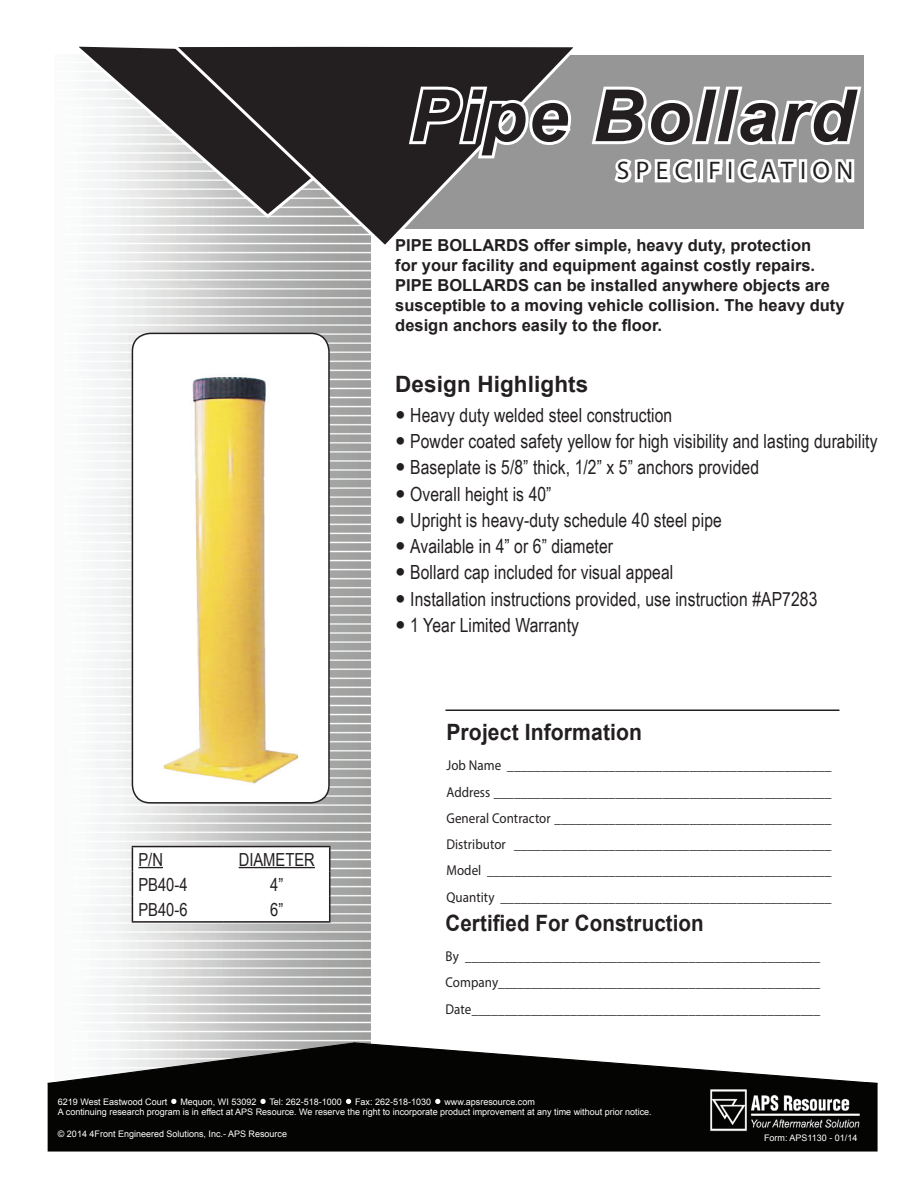
<style>
.page{position:relative;width:918px;height:1188px;background:#fff}
.page>*{position:absolute;margin:0;border:0;box-sizing:border-box;transform-origin:0 0}
.t1{font:italic 700 72px "Arial";letter-spacing:.03em;color:#231f20}
.t2{font:25.5px "Myriad Pro";letter-spacing:.25em;color:#231f20}
.t3{font:700 22.5px "Arial";letter-spacing:.005em;color:#231f20;scale:.91 1}
.t4{font:700 22.5px "Arial";letter-spacing:.005em;color:#231f20;scale:.94 1}
.t5{font:700 22.5px "Arial";letter-spacing:.005em;color:#231f20}
.t6{font:19.5px/26.2px "Arial Narrow";letter-spacing:.005em;color:#231f20}
.t7{font:18px "Arial Narrow";color:#231f20}
.t8{font:700 16.5px/19.8px "Arial";color:#231f20}
.t9{font:14.25px/26.2px "Myriad Pro";letter-spacing:.005em;color:#231f20;text-align:justify;scale:.91 1}
.t10{font:9px/10.8px "Arial";color:#fff}
</style>
<div class="page">
<div style="left:384px;top:56px;width:480px;height:173px;background:#969696"></div>
<img style="left:90px;top:220px;width:281px;height:822px">
<div style="left:48px;top:1083px;width:829px;height:68px;background:#040503"></div>
<div style="left:48px;top:1083px;width:830px;height:69px;border:1px solid #040503"></div>
<svg style="left:47px;top:1042px;width:831px;height:43px"></svg>
<img style="left:707px;top:1083px;width:156px;height:49px">
<hr style="left:446px;top:710px;width:393px;height:1px;background:#231f20">
<svg style="left:171px;top:1098px;width:6px;height:6px"></svg>
<svg style="left:260px;top:1098px;width:6px;height:6px"></svg>
<svg style="left:346px;top:1098px;width:6px;height:6px"></svg>
<svg style="left:435px;top:1098px;width:6px;height:6px"></svg>
<svg style="left:79px;top:46px;width:91px;height:174px"></svg>
<svg style="left:170px;top:46px;width:414px;height:205px"></svg>
<svg style="left:405px;top:82px;width:170px;height:81px"></svg>
<svg style="left:591px;top:86px;width:271px;height:97px"></svg>
<hr style="left:132px;top:846px;width:92px;height:1px;background:#231f20">
<hr style="left:224px;top:846px;width:106px;height:1px;background:#231f20">
<hr style="left:132px;top:921px;width:92px;height:2px;background:#231f20">
<hr style="left:224px;top:921px;width:106px;height:2px;background:#231f20">
<svg style="left:132px;top:847px;width:198px;height:75px"></svg>
<hr style="left:239px;top:867px;width:76px;height:1px;background:#231f20">
<div style="left:132px;top:333px;width:197px;height:470px;background:#fff;border-radius:18px"></div>
<img style="left:163px;top:376px;width:136px;height:408px">
<div style="left:132px;top:333px;width:198px;height:471px;border:2px solid #231f20;border-radius:18px"></div>
<h1 class="t1" style="left:410px;top:68px;width:445px">Pipe Bollard</h1>
<h2 class="t2" style="left:617px;top:155px;width:238px">SPECIFICATION</h2>
<p class="t8" style="left:395px;top:236px;width:451px">PIPE BOLLARDS offer simple, heavy duty, protection<br>for your facility and equipment against costly repairs.<br>PIPE BOLLARDS can be installed anywhere objects are susceptible to a moving vehicle collision. The heavy duty design anchors easily to the floor.</p>
<p class="t7" style="left:138px;top:846px;width:26px">P/N</p>
<p class="t7" style="left:239px;top:846px;width:78px">DIAMETER</p>
<p class="t7" style="left:138px;top:871px;width:51px">PB40-4</p>
<p class="t7" style="left:270px;top:871px;width:15px">4”</p>
<p class="t7" style="left:138px;top:896px;width:51px">PB40-6</p>
<p class="t7" style="left:270px;top:896px;width:15px">6”</p>
<h3 class="t5" style="left:395px;top:369px;width:195px">Design Highlights</h3>
<p class="t6" style="left:410px;top:401px;width:469px">Heavy duty welded steel construction<br>Powder coated safety yellow for high visibility and lasting durability Baseplate is 5/8” thick, 1/2” x 5” anchors provided<br>Overall height is 40”<br>Upright is heavy-duty schedule 40 steel pipe<br>Available in 4” or 6” diameter<br>Bollard cap included for visual appeal<br>Installation instructions provided, use instruction #AP7283<br>1 Year Limited Warranty</p>
<h3 class="t4" style="left:446px;top:717px;width:210px">Project Information</h3>
<p class="t9" style="left:446px;top:752px;width:425px">Job Name ________________________________________________ Address __________________________________________________ General Contractor _________________________________________ Distributor _______________________________________________ Model ___________________________________________________ Quantity _________________________________________________</p>
<h3 class="t3" style="left:446px;top:908px;width:285px">Certified For Construction</h3>
<p class="t9" style="left:446px;top:943px;width:413px">By ______________________________________________________ Company_________________________________________________ Date_____________________________________________________</p>
<p class="t10" style="left:58px;top:1096px;width:595px">6219 West Eastwood Court • Mequon, WI 53092 • Tel: 262-518-1000 • Fax: 262-518-1030 • www.apsresource.com<br>A continuing research program is in effect at APS Resource. We reserve the right to incorporate product improvement at any time without prior notice.</p>
<p class="t10" style="left:58px;top:1128px;width:231px">© 2014 4Front Engineered Solutions, Inc.- APS Resource</p>
<p class="t10" style="left:764px;top:1132px;width:95px">Form: APS1130 - 01/14</p>
</div>
